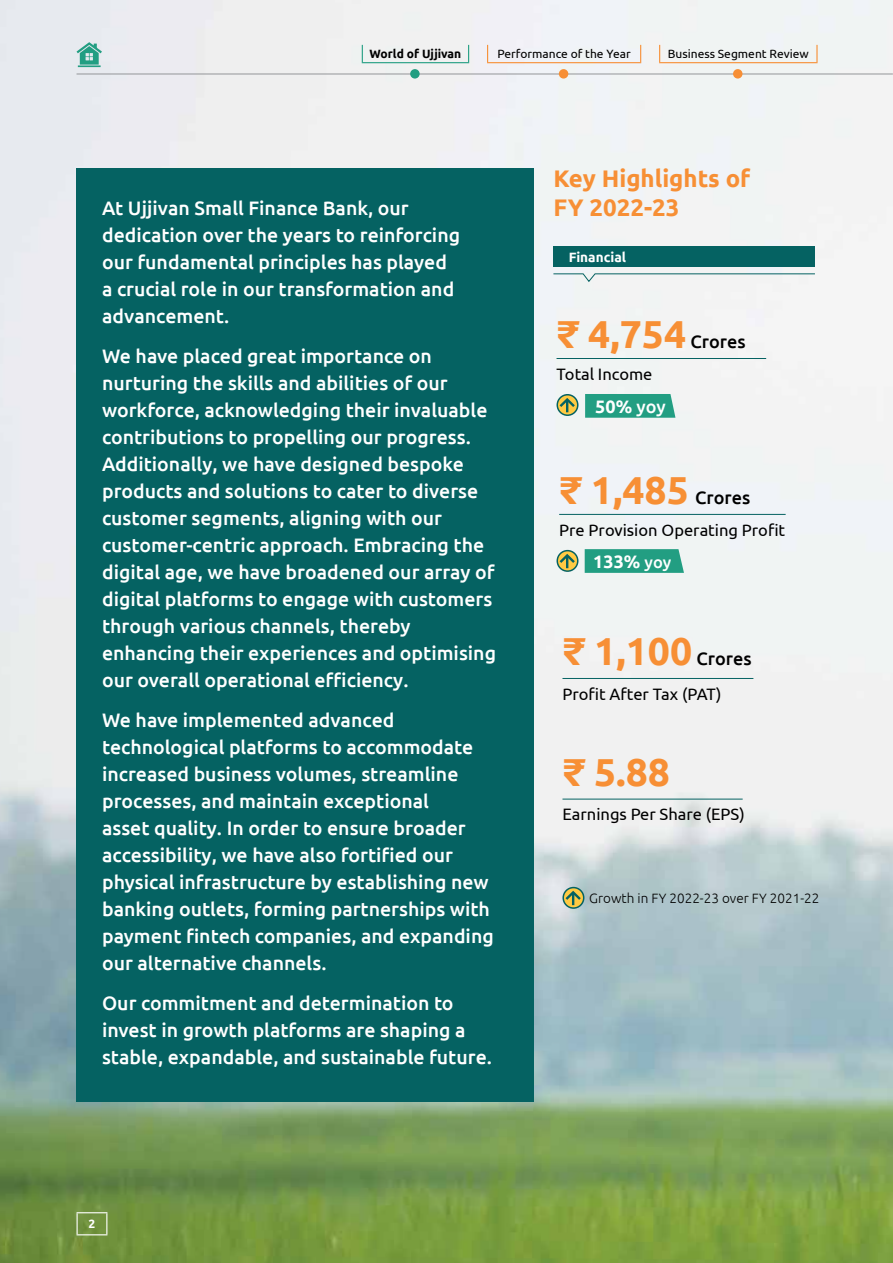
<style>
.page{position:relative;width:893px;height:1263px;background:#fff}
.page>*{position:absolute;margin:0;border:0;box-sizing:border-box;transform-origin:0 0}
.t1{font:700 39px "Ubuntu";color:#f78f35}
.t2{font:700 24px/29.5px "Ubuntu";color:#f78f35}
.t3{font:500 19.5px/27px "Ubuntu";color:#fff}
.t4{font:700 18px "Ubuntu";color:#fff}
.t5{font:16.5px "Ubuntu";color:#000}
.t6{font:300 13.5px "Ubuntu";color:#000}
.t7{font:700 13.5px "Ubuntu";color:#fff}
.t8{font:12px "Ubuntu";color:#000}
.t9{font:700 12px "Ubuntu";color:#000}
.t10{font:700 12px "Ubuntu";color:#fff}
.s1{font-weight:500;font-size:18px;color:#000}
.s2{font-weight:500}
.s3{font-weight:500;font-size:16.5px}
</style>
<div class="page">
<img style="left:0;top:0;width:893px;height:1263px">
<div style="left:77px;top:168px;width:456px;height:934px;background:#056262"></div>
<div style="left:553px;top:246px;width:262px;height:21px;background:#056262"></div>
<svg style="left:553px;top:273px;width:263px;height:10px"></svg>
<hr style="left:556px;top:358px;width:210px;height:1px;background:#056262">
<hr style="left:562px;top:678px;width:191px;height:1px;background:#056262">
<hr style="left:559px;top:514px;width:227px;height:1px;background:#056262">
<hr style="left:562px;top:799px;width:181px;height:1px;background:#056262">
<svg style="left:585px;top:394px;width:90px;height:24px;background:#29a186"></svg>
<svg style="left:585px;top:549px;width:99px;height:24px;background:#2aa186"></svg>
<svg style="left:557px;top:551px;width:21px;height:20px"></svg>
<div style="left:556px;top:550px;width:22px;height:22px;border:2px solid #056262;border-radius:50%"></div>
<svg style="left:557px;top:552px;width:20px;height:16px"></svg>
<svg style="left:557px;top:395px;width:21px;height:20px"></svg>
<div style="left:556px;top:394px;width:22px;height:22px;border:2px solid #056262;border-radius:50%"></div>
<svg style="left:557px;top:396px;width:20px;height:16px"></svg>
<svg style="left:563px;top:887px;width:21px;height:21px"></svg>
<div style="left:562px;top:887px;width:22px;height:22px;border:2px solid #056262;border-radius:50%"></div>
<svg style="left:563px;top:889px;width:20px;height:16px"></svg>
<svg style="left:77px;top:42px;width:25px;height:25px"></svg>
<hr style="left:77px;top:74px;width:816px;height:1px;background:#939598">
<svg style="left:659px;top:45px;width:1px;height:17px"></svg>
<svg style="left:816px;top:45px;width:2px;height:17px"></svg>
<hr style="left:659px;top:62px;width:159px;height:1px;background:#f78f35">
<div style="left:733px;top:69px;width:9px;height:10px;background:#f78f35;border-radius:50%"></div>
<svg style="left:487px;top:45px;width:1px;height:17px"></svg>
<svg style="left:640px;top:45px;width:1px;height:17px"></svg>
<hr style="left:487px;top:62px;width:154px;height:1px;background:#f78f35">
<div style="left:559px;top:69px;width:9px;height:10px;background:#f78f35;border-radius:50%"></div>
<svg style="left:362px;top:45px;width:1px;height:17px"></svg>
<svg style="left:468px;top:45px;width:1px;height:17px"></svg>
<hr style="left:362px;top:62px;width:107px;height:1px;background:#229e82">
<div style="left:410px;top:69px;width:10px;height:10px;background:#229e82;border-radius:50%"></div>
<hr style="left:77px;top:1212px;width:30px;height:1px;background:#fff">
<hr style="left:77px;top:1234px;width:30px;height:1px;background:#fff">
<svg style="left:77px;top:1213px;width:1px;height:21px"></svg>
<svg style="left:106px;top:1213px;width:1px;height:21px"></svg>
<p class="t9" style="left:370px;top:47px;width:93px">World of Ujjivan</p>
<p class="t8" style="left:498px;top:47px;width:134px">Performance of the Year</p>
<p class="t8" style="left:668px;top:47px;width:142px">Business Segment Review</p>
<p class="t3" style="left:102px;top:194px;width:360px">At Ujjivan Small Finance Bank, our dedication over the years to reinforcing our fundamental principles has played a crucial role in our transformation and advancement.</p>
<p class="t3" style="left:102px;top:342px;width:396px">We have placed great importance on nurturing the skills and abilities of our workforce, acknowledging their invaluable contributions to propelling our progress.<br>Additionally, we have designed bespoke products and solutions to cater to diverse customer segments, aligning with our customer-centric approach. Embracing the digital age, we have broadened our array of digital platforms to engage with customers through various channels, thereby enhancing their experiences and optimising our overall operational efficiency.</p>
<p class="t3" style="left:102px;top:706px;width:393px">We have implemented advanced technological platforms to accommodate increased business volumes, streamline processes, and maintain exceptional<br>asset quality. In order to ensure broader accessibility, we have also fortified our physical infrastructure by establishing new banking outlets, forming partnerships with payment fintech companies, and expanding our alternative channels.</p>
<p class="t3" style="left:102px;top:988px;width:391px">Our commitment and determination to invest in growth platforms are shaping a stable, expandable, and sustainable future.</p>
<p class="t2" style="left:553px;top:163px;width:199px">Key Highlights of<br>FY 2022-23</p>
<p class="t7" style="left:569px;top:249px;width:59px">Financial</p>
<h1 class="t1" style="left:556px;top:311px;width:191px">₹ 4,754 <span class="s1">Crores</span></h1>
<p class="t5" style="left:556px;top:364px;width:97px">Total i ncome</p>
<p class="t4" style="left:595px;top:395px;width:72px">50% <span class="s2">yoy</span></p>
<h1 class="t1" style="left:559px;top:467px;width:193px">₹ 1,485 <span class="s1">Crores</span></h1>
<p class="t5" style="left:559px;top:520px;width:228px">Pre Provision Operating Profit</p>
<p class="t4" style="left:593px;top:551px;width:80px">133% <span class="s3">yoy</span></p>
<h1 class="t1" style="left:562px;top:628px;width:191px">₹ 1,100 <span class="s1">Crores</span></h1>
<p class="t5" style="left:562px;top:684px;width:160px">Profit after tax (PAT)</p>
<h1 class="t1" style="left:562px;top:748px;width:109px">₹ 5.88</h1>
<p class="t5" style="left:562px;top:805px;width:184px">Earnings per share (EPS)</p>
<p class="t6" style="left:589px;top:890px;width:232px">Growth in FY 2022-23 over FY 2021-22</p>
<p class="t10" style="left:89px;top:1217px;width:8px">2</p>
</div>
